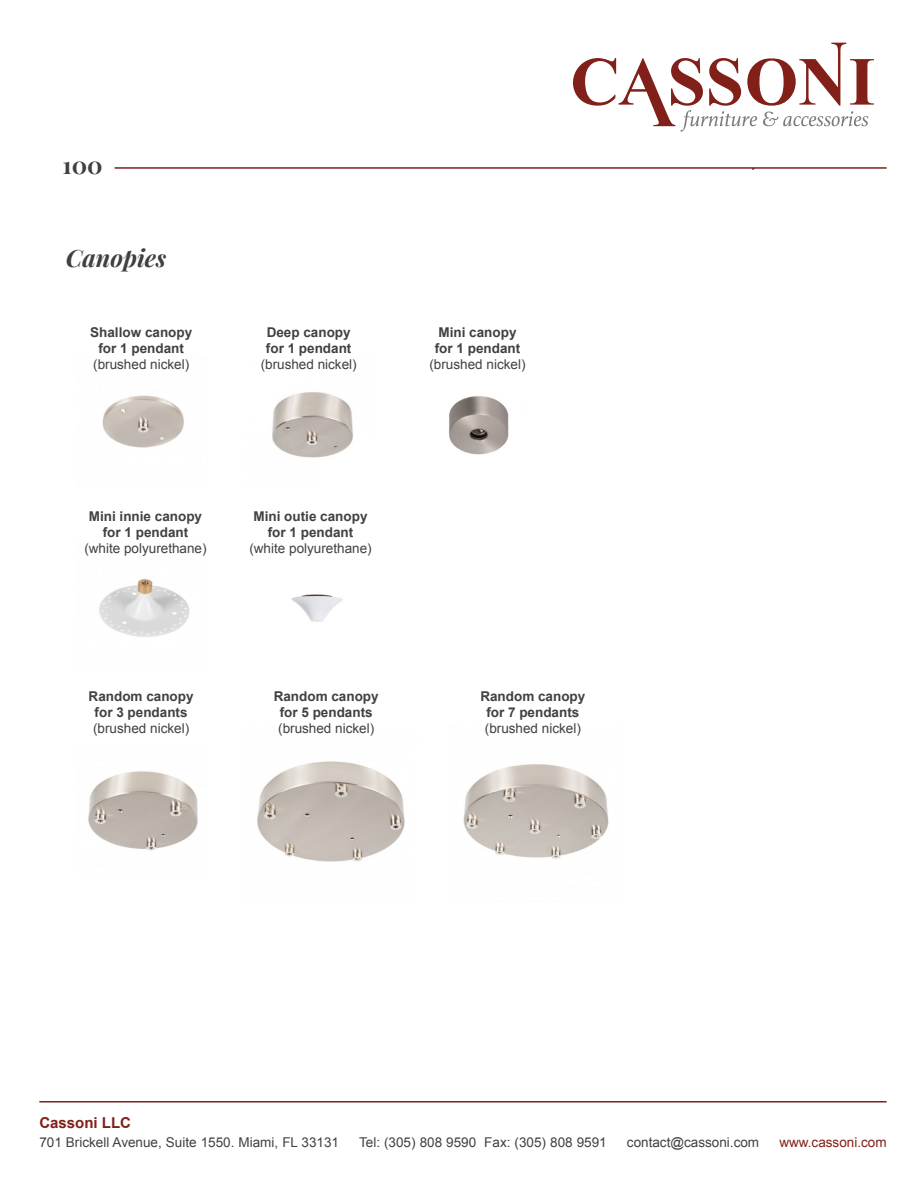
<style>
.page{position:relative;width:918px;height:1188px;background:#fff}
.page>*{position:absolute;margin:0;border:0;box-sizing:border-box;transform-origin:0 0}
.t1{font:italic 700 24px "Playfair Display";color:#404041}
.t2{font:700 24px "Playfair Display";color:#404041}
.t3{font:700 15px "Arial";color:#812019}
.t4{font:13.5px "Arial";color:#414042}
.t5{font:700 13.5px/16.2px "Arial";color:#414042;text-align:center}
.t6{font:13.5px "Arial";color:#812019}
</style>
<div class="page">
<img style="left:102px;top:395px;width:82px;height:53px">
<img style="left:272px;top:392px;width:81px;height:66px">
<img style="left:449px;top:396px;width:60px;height:59px">
<img style="left:99px;top:579px;width:91px;height:58px">
<img style="left:291px;top:594px;width:52px;height:28px">
<img style="left:257px;top:761px;width:148px;height:101px">
<img style="left:463px;top:764px;width:146px;height:95px">
<svg style="left:573px;top:43px;width:301px;height:89px"></svg>
<hr style="left:115px;top:167px;width:772px;height:2px;background:#812019">
<hr style="left:39px;top:1101px;width:848px;height:2px;background:#812019">
<img style="left:88px;top:771px;width:110px;height:80px">
<h1 class="t2" style="left:63px;top:146px;width:42px">100</h1>
<h1 class="t1" style="left:66px;top:238px;width:102px">Canopies</h1>
<p class="t5" style="left:90px;top:324px;width:104px">Shallow canopy for 1 pendant</p>
<p class="t4" style="left:93px;top:356px;width:98px">(brushed nickel)</p>
<p class="t5" style="left:266px;top:324px;width:87px;text-align:left">Deep canopy for 1 pendant</p>
<p class="t4" style="left:261px;top:356px;width:98px">(brushed nickel)</p>
<p class="t5" style="left:435px;top:324px;width:87px;text-align:left">Mini canopy for 1 pendant</p>
<p class="t4" style="left:429px;top:356px;width:98px">(brushed nickel)</p>
<p class="t5" style="left:89px;top:508px;width:115px">Mini innie canopy for 1 pendant</p>
<p class="t4" style="left:84px;top:539px;width:124px">(white polyurethane)</p>
<p class="t5" style="left:254px;top:508px;width:116px">Mini outie canopy for 1 pendant</p>
<p class="t4" style="left:249px;top:539px;width:124px">(white polyurethane)</p>
<p class="t5" style="left:89px;top:688px;width:107px">Random canopy for 3 pendants</p>
<p class="t4" style="left:93px;top:720px;width:98px">(brushed nickel)</p>
<p class="t5" style="left:274px;top:688px;width:107px">Random canopy for 5 pendants</p>
<p class="t4" style="left:278px;top:720px;width:98px">(brushed nickel)</p>
<p class="t5" style="left:480px;top:688px;width:107px">Random canopy for 7 pendants</p>
<p class="t4" style="left:485px;top:720px;width:98px">(brushed nickel)</p>
<p class="t3" style="left:39px;top:1113px;width:93px">Cassoni LLC</p>
<p class="t4" style="left:39px;top:1134px;width:301px">701 Brickell Avenue, Suite 1550. Miami, FL 33131</p>
<p class="t4" style="left:359px;top:1134px;width:249px">Tel: (305) 808 9590 Fax: (305) 808 9591</p>
<p class="t4" style="left:627px;top:1134px;width:134px">contact@cassoni.com</p>
<p class="t6" style="left:779px;top:1134px;width:109px">www.cassoni.com</p>
</div>
